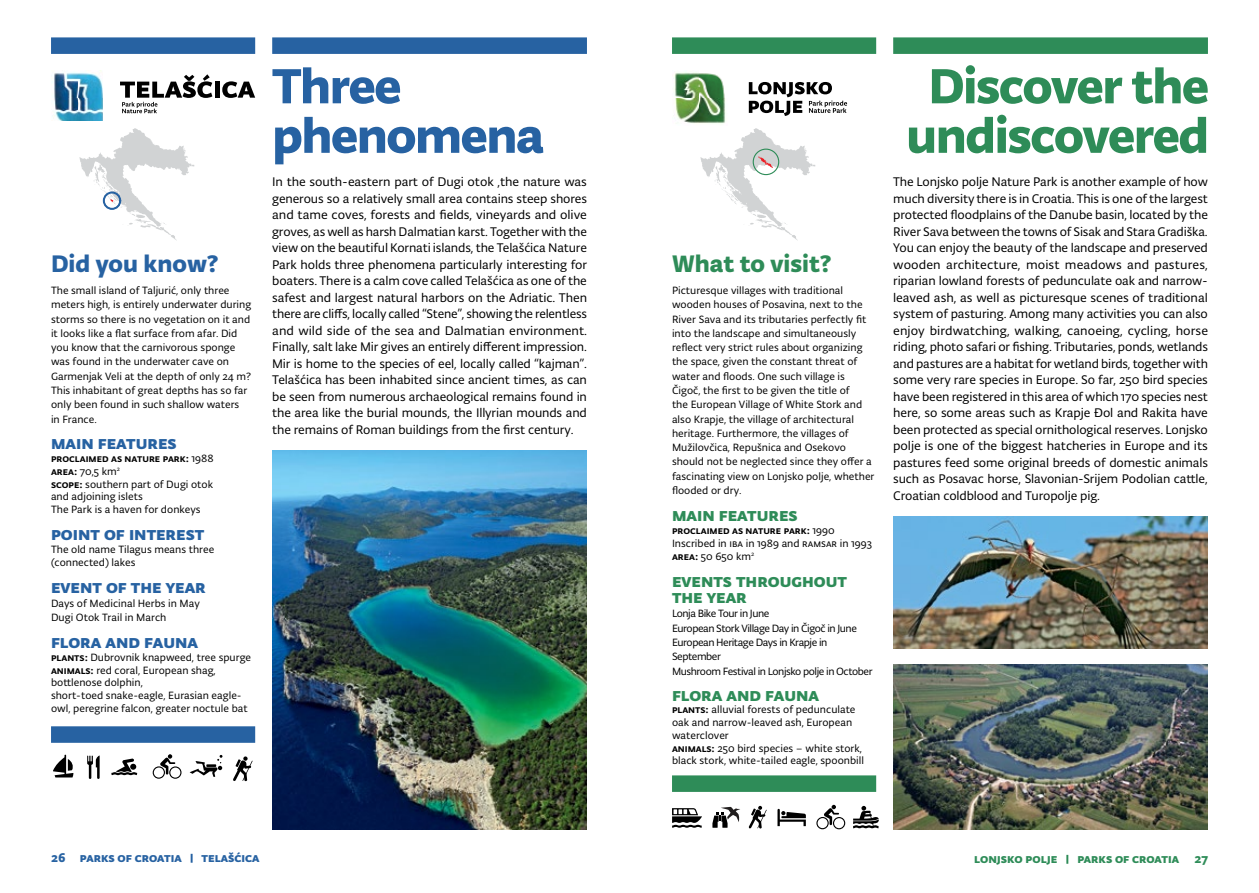
<style>
.page{position:relative;width:1259px;height:893px;background:#fff}
.page>*{position:absolute;margin:0;border:0;box-sizing:border-box;transform-origin:0 0}
.t1{font:700 52.5px/49.5px "Typonine Sans Pro";letter-spacing:-.025em;color:#2e8c58;text-align:center}
.t2{font:700 52.5px/49.5px "Typonine Sans Pro";color:#2762a2}
.t3{font:700 25.5px "Typonine Sans Pro";color:#2e8c58}
.t4{font:700 25.5px "Typonine Sans Pro";color:#2762a2}
.t5{font:700 19.5px "Typonine Sans Pro";color:#2762a2}
.t6{font:700 19.5px/16.5px "Typonine Sans Pro";color:#2e8c58}
.t7{font:700 13.5px "Typonine Sans Pro";color:#2e8c58}
.t8{font:700 13.5px "Typonine Sans Pro";color:#2762a2}
.t9{font:13.35px/16.5px "Typonine Sans Pro Normal";letter-spacing:-.01em;color:#000;text-align:justify}
.t10{font:11.25px/14.2px "Typonine Sans Pro Normal";color:#000}
.t11{font:11.25px/14.2px "Typonine Sans Pro Normal";letter-spacing:-.04em;color:#000}
.t12{font:500 11.25px "Typonine Sans Pro";color:#000}
.s1{font-family:"Typonine Sans Pro Normal";font-weight:400}
.s2{font-family:"Typonine Sans Pro";font-weight:500}
</style>
<div class="page">
<svg style="left:1066px;top:855px;width:2px;height:9px"></svg>
<div style="left:893px;top:37px;width:315px;height:17px;background:#2e8c58"></div>
<div style="left:51px;top:37px;width:204px;height:17px;background:#2762a2"></div>
<svg style="left:191px;top:854px;width:2px;height:9px"></svg>
<svg style="left:749px;top:82px;width:98px;height:34px"></svg>
<img style="left:674px;top:72px;width:52px;height:52px">
<div style="left:672px;top:37px;width:204px;height:17px;background:#2e8c58"></div>
<div style="left:672px;top:775px;width:204px;height:17px;background:#2e8c58"></div>
<svg style="left:700px;top:128px;width:115px;height:113px"></svg>
<div style="left:752px;top:149px;width:27px;height:26px;border:1px solid #2e8c58;border-radius:50%"></div>
<svg style="left:816px;top:805px;width:29px;height:24px"></svg>
<svg style="left:777px;top:809px;width:29px;height:17px"></svg>
<svg style="left:853px;top:806px;width:26px;height:22px"></svg>
<svg style="left:672px;top:808px;width:30px;height:20px"></svg>
<svg style="left:712px;top:807px;width:28px;height:21px"></svg>
<svg style="left:748px;top:806px;width:17px;height:23px"></svg>
<img style="left:893px;top:664px;width:315px;height:166px">
<img style="left:893px;top:516px;width:315px;height:132px">
<img style="left:272px;top:450px;width:315px;height:379px">
<div style="left:215px;top:82px;width:5px;height:16px;background:#000"></div>
<svg style="left:222px;top:81px;width:33px;height:17px"></svg>
<svg style="left:120px;top:74px;width:92px;height:39px"></svg>
<img style="left:51px;top:70px;width:51px;height:51px">
<div style="left:272px;top:37px;width:315px;height:17px;background:#2762a2"></div>
<div style="left:51px;top:726px;width:204px;height:17px;background:#2762a2"></div>
<svg style="left:79px;top:128px;width:115px;height:113px"></svg>
<svg style="left:153px;top:754px;width:28px;height:25px"></svg>
<svg style="left:53px;top:755px;width:21px;height:22px"></svg>
<svg style="left:87px;top:755px;width:13px;height:24px"></svg>
<svg style="left:111px;top:758px;width:26px;height:17px"></svg>
<svg style="left:233px;top:756px;width:18px;height:25px"></svg>
<svg style="left:190px;top:755px;width:32px;height:22px"></svg>
<h2 class="t4" style="left:51px;top:248px;width:169px">Did you know?</h2>
<p class="t10" style="left:51px;top:283px;width:202px">The small island of Taljurić, only three meters high, is entirely underwater during storms so there is no vegetation on it and it looks like a flat surface from afar. Did you know that the carnivorous sponge was found in the underwater cave on Garmenjak Veli at the depth of only 24 m?<br>This inhabitant of great depths has so far only been found in such shallow waters<br>in France.</p>
<h3 class="t5" style="left:51px;top:431px;width:127px">main features</h3>
<p class="t12" style="left:51px;top:452px;width:164px">proclaimed as nature park: <span class="s1">1988</span></p>
<p class="t10" style="left:51px;top:465px;width:164px;line-height:12.8px"><span class="s2">area:</span> 70,5 km<sup>2<br></sup><span class="s2">scope:</span> southern part of Dugi otok and adjoining islets<br>The Park is a haven for donkeys</p>
<h3 class="t5" style="left:51px;top:522px;width:155px">point of interest</h3>
<p class="t10" style="left:51px;top:543px;width:165px;line-height:12.8px">The old name Tilagus means three (connected) lakes</p>
<h3 class="t5" style="left:51px;top:574px;width:156px">event of the year</h3>
<p class="t10" style="left:51px;top:596px;width:150px">Days of Medicinal Herbs in May<br>Dugi Otok Trail in March</p>
<h3 class="t5" style="left:51px;top:630px;width:149px">flora and fauna</h3>
<p class="t10" style="left:51px;top:651px;width:202px;line-height:12.8px"><span class="s2">plants:</span> Dubrovnik knapweed, tree spurge <span class="s2">animals:</span> red coral, European shag, bottlenose dolphin,<br>short-toed snake-eagle, Eurasian eagle&shy;owl, peregrine falcon, greater noctule bat</p>
<h1 class="t2" style="left:272px;top:61px;width:274px">Three phenomena</h1>
<p class="t9" style="left:272px;top:173px;width:316px">In the south-eastern part of Dugi otok ,the nature was generous so a relatively small area contains steep shores and tame coves, forests and fields, vineyards and olive groves, as well as harsh Dalmatian karst. Together with the view on the beautiful Kornati islands, the Telašćica Nature Park holds three phenomena particularly interesting for boaters. There is a calm cove called Telašćica as one of the safest and largest natural harbors on the Adriatic. Then there are cliffs, locally called “Stene”, showing the relentless and wild side of the sea and Dalmatian environment.<br>Finally, salt lake Mir gives an entirely different impression.<br>Mir is home to the species of eel, locally called “kajman”.<br>Telašćica has been inhabited since ancient times, as can be seen from numerous archaeological remains found in the area like the burial mounds, the Illyrian mounds and the remains of Roman buildings from the first century.</p>
<h2 class="t3" style="left:672px;top:248px;width:161px">What to visit?</h2>
<p class="t10" style="left:672px;top:283px;width:204px">Picturesque villages with traditional wooden houses of Posavina, next to the River Sava and its tributaries perfectly fit into the landscape and simultaneously reflect very strict rules about organizing the space, given the constant threat of water and floods. One such village is Čigoč, the first to be given the title of<br>the European Village of White Stork and also Krapje, the village of architectural heritage. Furthermore, the villages of Mužilovčica, Repušnica and Osekovo should not be neglected since they offer a fascinating view on Lonjsko polje, whether flooded or dry.</p>
<h3 class="t6" style="left:672px;top:507px;width:127px">main features</h3>
<p class="t12" style="left:672px;top:524px;width:164px">proclaimed as nature park: <span class="s1">1990</span></p>
<p class="t10" style="left:672px;top:537px;width:202px;line-height:12.8px">Inscribed in iba in 1989 and ramsar in 1993 <span class="s2">area:</span> 50 650 km<sup>2</sup></p>
<h3 class="t6" style="left:672px;top:572px;width:176px">events throughout the year</h3>
<p class="t11" style="left:672px;top:607px;width:202px">Lonja Bike Tour in June<br>European Stork Village Day in Čigoč in June<br>European Heritage Days in Krapje in<br>September<br>Mushroom Festival in Lonjsko polje in October</p>
<h3 class="t6" style="left:672px;top:686px;width:149px">flora and fauna</h3>
<p class="t10" style="left:672px;top:703px;width:193px;line-height:12.8px"><span class="s2">plants:</span> alluvial forests of pedunculate oak and narrow-leaved ash, European waterclover<br><span class="s2">animals:</span> 250 bird species – white stork, black stork, white-tailed eagle, spoonbill</p>
<h1 class="t1" style="left:906px;top:61px;width:304px">Discover the undiscovered</h1>
<p class="t9" style="left:893px;top:173px;width:316px">The Lonjsko polje Nature Park is another example of how much diversity there is in Croatia. This is one of the largest protected floodplains of the Danube basin, located by the River Sava between the towns of Sisak and Stara Gradiška.<br>You can enjoy the beauty of the landscape and preserved wooden architecture, moist meadows and pastures, riparian lowland forests of pedunculate oak and narrow&shy;leaved ash, as well as picturesque scenes of traditional system of pasturing. Among many activities you can also enjoy birdwatching, walking, canoeing, cycling, horse riding, photo safari or fishing. Tributaries, ponds, wetlands and pastures are a habitat for wetland birds, together with some very rare species in Europe. So far, 250 bird species have been registered in this area of which 170 species nest here, so some areas such as Krapje Đol and Rakita have been protected as special ornithological reserves. Lonjsko polje is one of the biggest hatcheries in Europe and its pastures feed some original breeds of domestic animals such as Posavac horse, Slavonian-Srijem Podolian cattle, Croatian coldblood and Turopolje pig.</p>
<p class="t8" style="left:202px;top:849px;width:59px">telašćica</p>
<p class="t8" style="left:51px;top:849px;width:132px">26 parks of croatia</p>
<p class="t7" style="left:974px;top:850px;width:85px">lonjsko polje</p>
<p class="t7" style="left:1077px;top:850px;width:132px">parks of croatia 27</p>
</div>
